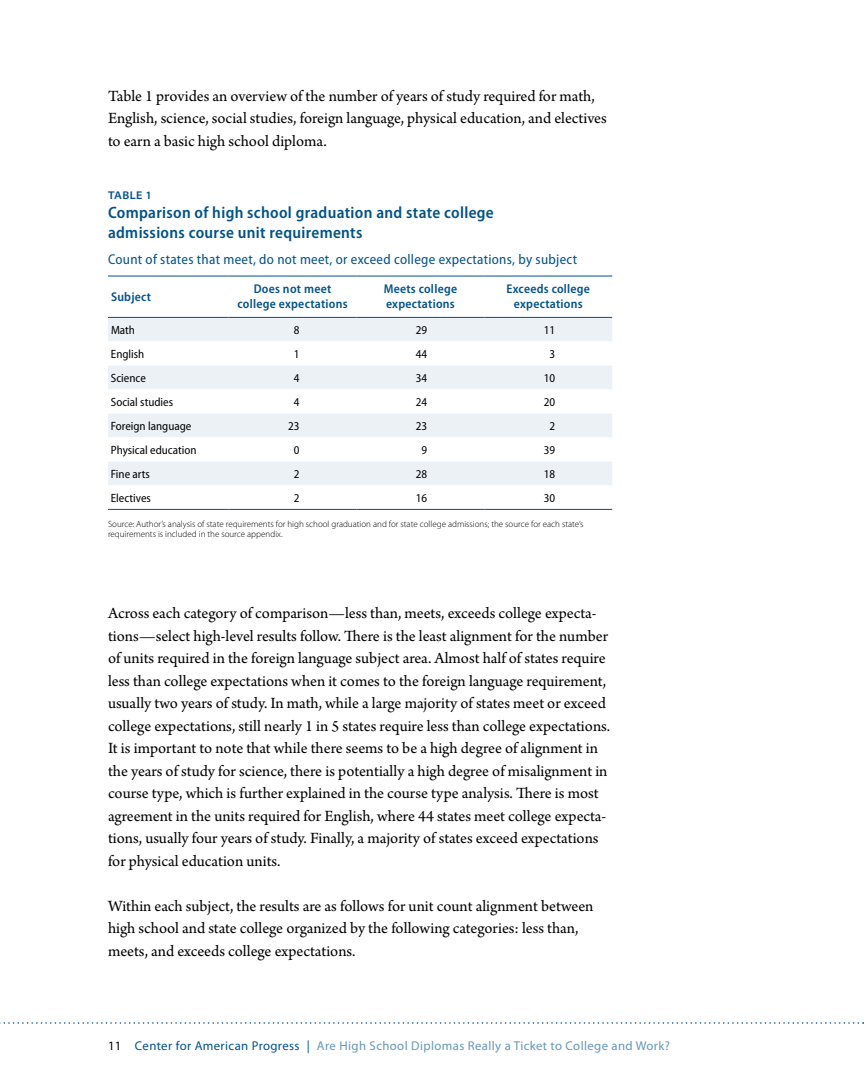
<style>
.page{position:relative;width:864px;height:1080px;background:#fff}
.page>*{position:absolute;margin:0;border:0;box-sizing:border-box;transform-origin:0 0}
.t1{font:16.5px/22.5px "Arno Pro";color:#000}
.t2{font:600 semi-condensed 16.5px/19.5px "Myriad Pro";letter-spacing:.02em;color:#005288}
.t3{font:semi-condensed 14.25px "Myriad Pro";letter-spacing:.02em;color:#005288}
.t4{font:600 semi-condensed 12.75px/15.3px "Myriad Pro";letter-spacing:.02em;color:#005288;text-align:center}
.t5{font:12.75px "Myriad Pro";letter-spacing:.03em;color:#6697b8}
.t6{font:semi-condensed 12px "Myriad Pro";color:#000}
.t7{font:600 semi-expanded 11.25px "Myriad Pro";letter-spacing:.04em;color:#005288}
.t8{font:300 9px/10.8px "Myriad Pro";color:#000}
.s1{color:#000}
.s2{color:#005288}
</style>
<div class="page">
<svg style="left:0;top:1022px;width:864px;height:2px"></svg>
<div style="left:108px;top:318px;width:504px;height:23px;background:#ebf1f5"></div>
<svg style="left:108px;top:366px;width:504px;height:143px"></svg>
<hr style="left:108px;top:276px;width:121px;height:1px;background:#005288">
<hr style="left:229px;top:276px;width:127px;height:1px;background:#005288">
<hr style="left:356px;top:276px;width:128px;height:1px;background:#005288">
<hr style="left:484px;top:276px;width:128px;height:1px;background:#005288">
<hr style="left:108px;top:317px;width:121px;height:1px;background:#005288">
<hr style="left:229px;top:317px;width:127px;height:1px;background:#005288">
<hr style="left:356px;top:317px;width:128px;height:1px;background:#005288">
<hr style="left:484px;top:317px;width:128px;height:1px;background:#005288">
<hr style="left:108px;top:509px;width:121px;height:1px;background:#005288">
<hr style="left:229px;top:509px;width:127px;height:1px;background:#005288">
<hr style="left:356px;top:509px;width:128px;height:1px;background:#005288">
<hr style="left:484px;top:509px;width:128px;height:1px;background:#005288">
<p class="t1" style="left:108px;top:85px;width:500px">Table 1 provides an overview of the number of years of study required for math,<br>English, science, social studies, foreign language, physical education, and electives to earn a basic high school diploma.</p>
<p class="t7" style="left:108px;top:189px;width:46px">TABLE 1</p>
<p class="t2" style="left:108px;top:203px;width:387px">Comparison of high school graduation and state college admissions course unit requirements</p>
<p class="t3" style="left:108px;top:252px;width:471px">Count of states that meet, do not meet, or exceed college expectations, by subject</p>
<p class="t4" style="left:111px;top:289px;width:42px">Subject</p>
<p class="t4" style="left:237px;top:281px;width:112px">Does not meet college expectations</p>
<p class="t4" style="left:384px;top:281px;width:75px;text-align:left">Meets college expectations</p>
<p class="t4" style="left:506px;top:281px;width:85px">Exceeds college expectations</p>
<p class="t6" style="left:111px;top:323px;width:26px">Math</p>
<p class="t6" style="left:294px;top:323px;width:7px">8</p>
<p class="t6" style="left:416px;top:323px;width:13px">29</p>
<p class="t6" style="left:544px;top:323px;width:13px">11</p>
<p class="t6" style="left:111px;top:347px;width:35px">English</p>
<p class="t6" style="left:294px;top:347px;width:7px">1</p>
<p class="t6" style="left:416px;top:347px;width:13px">44</p>
<p class="t6" style="left:550px;top:347px;width:7px">3</p>
<p class="t6" style="left:111px;top:371px;width:36px">Science</p>
<p class="t6" style="left:294px;top:371px;width:7px">4</p>
<p class="t6" style="left:416px;top:371px;width:13px">34</p>
<p class="t6" style="left:544px;top:371px;width:13px">10</p>
<p class="t6" style="left:111px;top:395px;width:64px">Social studies</p>
<p class="t6" style="left:294px;top:395px;width:7px">4</p>
<p class="t6" style="left:416px;top:395px;width:13px">24</p>
<p class="t6" style="left:544px;top:395px;width:13px">20</p>
<p class="t6" style="left:111px;top:419px;width:82px">Foreign language</p>
<p class="t6" style="left:288px;top:419px;width:13px">23</p>
<p class="t6" style="left:416px;top:419px;width:13px">23</p>
<p class="t6" style="left:549px;top:419px;width:7px">2</p>
<p class="t6" style="left:111px;top:443px;width:87px">Physical education</p>
<p class="t6" style="left:294px;top:443px;width:7px">0</p>
<p class="t6" style="left:422px;top:443px;width:7px">9</p>
<p class="t6" style="left:544px;top:443px;width:13px">39</p>
<p class="t6" style="left:111px;top:467px;width:41px">Fine arts</p>
<p class="t6" style="left:294px;top:467px;width:7px">2</p>
<p class="t6" style="left:416px;top:467px;width:13px">28</p>
<p class="t6" style="left:544px;top:467px;width:13px">18</p>
<p class="t6" style="left:111px;top:491px;width:41px">Electives</p>
<p class="t6" style="left:294px;top:491px;width:7px">2</p>
<p class="t6" style="left:416px;top:491px;width:13px">16</p>
<p class="t6" style="left:544px;top:491px;width:13px">30</p>
<p class="t8" style="left:108px;top:518px;width:477px">Source: Author’s analysis of state requirements for high school graduation and for state college admissions; the source for each state’s requirements is included in the source appendix.</p>
<p class="t1" style="left:108px;top:603px;width:504px">Across each category of comparison—less than, meets, exceeds college expecta&shy;tions—select high-level results follow. There is the least alignment for the number of units required in the foreign language subject area. Almost half of states require less than college expectations when it comes to the foreign language requirement, usually two years of study. In math, while a large majority of states meet or exceed college expectations, still nearly 1 in 5 states require less than college expectations.<br>It is important to note that while there seems to be a high degree of alignment in the years of study for science, there is potentially a high degree of misalignment in course type, which is further explained in the course type analysis. There is most agreement in the units required for English, where 44 states meet college expecta&shy;tions, usually four years of study. Finally, a majority of states exceed expectations for physical education units.</p>
<p class="t1" style="left:108px;top:895px;width:487px">Within each subject, the results are as follows for unit count alignment between high school and state college organized by the following categories: less than, meets, and exceeds college expectations.</p>
<p class="t5" style="left:108px;top:1038px;width:564px"><span class="s1">11</span> <span class="s2">Center for American Progress |</span> Are High School Diplomas Really a Ticket to College and Work?</p>
</div>
